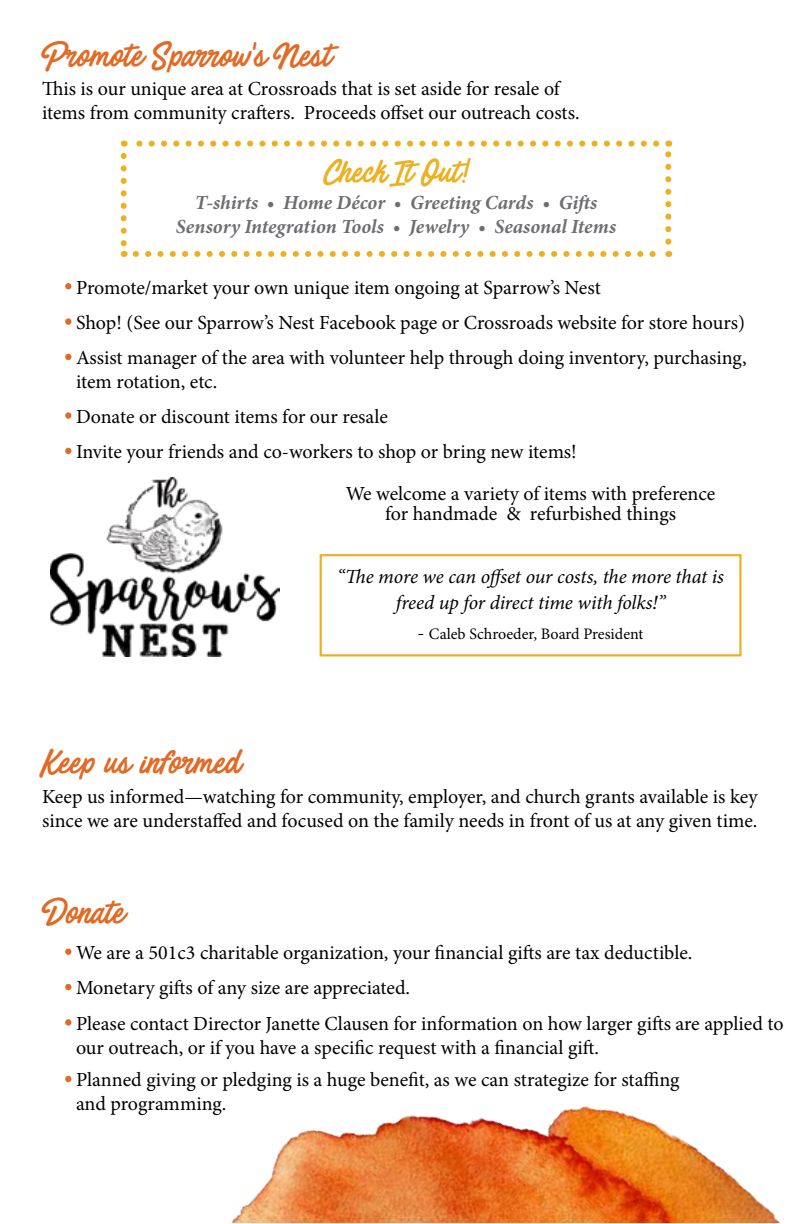
<style>
.page{position:relative;width:792px;height:1224px;background:#fff}
.page>*{position:absolute;margin:0;border:0;box-sizing:border-box;transform-origin:0 0}
.t1{font:32px "Painted Paradise";color:#e26a25}
.t2{font:30.2px "Painted Paradise";color:#ecb020}
.t3{font:20px/24px "Minion Pro";letter-spacing:-.005em;color:#000}
.t4{font:italic 700 20px/24px "Minion Pro";letter-spacing:-.005em;color:#6d6e71;text-align:center}
.t5{font:italic 20px/26px "Minion Pro";letter-spacing:-.01em;color:#000;text-align:center}
.t6{font:16px "Minion Pro";color:#000}
.s1{font-family:"Comic Sans MS"}
.s2{font-family:"Comic Sans MS";font-style:italic}
.s3{font-style:italic;font-size:20px}
</style>
<div class="page">
<img style="left:231px;top:1106px;width:550px;height:117px">
<div style="left:65px;top:318px;width:6px;height:7px;background:#e26a25;border-radius:50%"></div>
<svg style="left:65px;top:354px;width:6px;height:6px"></svg>
<div style="left:65px;top:412px;width:6px;height:7px;background:#e26a25;border-radius:50%"></div>
<svg style="left:65px;top:448px;width:6px;height:6px"></svg>
<svg style="left:65px;top:283px;width:6px;height:6px"></svg>
<svg style="left:65px;top:984px;width:6px;height:6px"></svg>
<div style="left:65px;top:1019px;width:6px;height:7px;background:#e26a25;border-radius:50%"></div>
<svg style="left:65px;top:1076px;width:6px;height:6px"></svg>
<svg style="left:65px;top:949px;width:6px;height:6px"></svg>
<svg style="left:136px;top:251px;width:520px;height:6px"></svg>
<svg style="left:121px;top:156px;width:6px;height:101px"></svg>
<svg style="left:665px;top:141px;width:6px;height:101px"></svg>
<svg style="left:124px;top:141px;width:532px;height:6px"></svg>
<img style="left:50px;top:478px;width:229px;height:178px">
<div style="left:320px;top:554px;width:422px;height:102px;border:2px solid #ecb020"></div>
<h1 class="t1" style="left:42px;top:39px;width:291px">Promote Sparrow<span class="s1">’</span>s Nest</h1>
<p class="t3" style="left:42px;top:76px;width:539px">This is our unique area at Crossroads that is set aside for resale of items from community crafters. Proceeds offset our outreach costs.</p>
<h2 class="t2" style="left:325px;top:157px;width:155px">Check It Out<span class="s2">!</span></h2>
<p class="t4" style="left:176px;top:190px;width:442px">T-shirts • Home Décor • Greeting Cards • Gifts<br>Sensory Integration Tools • Jewelry • Seasonal Items</p>
<p class="t3" style="left:76px;top:275px;width:526px">Promote/market your own unique item ongoing at Sparrow’s Nest</p>
<p class="t3" style="left:76px;top:305px;width:672px;line-height:35.4px">Shop! (See our Sparrow’s Nest Facebook page or Crossroads website for store hours)<br>Assist manager of the area with volunteer help through doing inventory, purchasing,</p>
<p class="t3" style="left:76px;top:364px;width:502px;line-height:35px">item rotation, etc.<br>Donate or discount items for our resale<br>Invite your friends and co-workers to shop or bring new items!</p>
<p class="t3" style="left:346px;top:484px;width:371px;line-height:20px;text-align:center">We welcome a variety of items with preference for handmade &amp; refurbished things</p>
<p class="t5" style="left:337px;top:563px;width:388px">“The more we can offset our costs, the more that is freed up for direct time with folks!”</p>
<p class="t6" style="left:418px;top:623px;width:227px"><span class="s3">-</span> Caleb Schroeder, Board President</p>
<h1 class="t1" style="left:42px;top:746px;width:200px">Keep us informed</h1>
<p class="t3" style="left:42px;top:785px;width:717px">Keep us informed—watching for community, employer, and church grants available is key since we are understaffed and focused on the family needs in front of us at any given time.</p>
<h1 class="t1" style="left:42px;top:897px;width:84px">Donate</h1>
<p class="t3" style="left:76px;top:941px;width:618px">We are a 501c3 charitable organization, your financial gifts are tax deductible.</p>
<p class="t3" style="left:76px;top:970px;width:709px;line-height:35.4px">Monetary gifts of any size are appreciated.<br>Please contact Director Janette Clausen for information on how larger gifts are applied to</p>
<p class="t3" style="left:76px;top:1031px;width:605px;line-height:32.6px">our outreach, or if you have a specific request with a financial gift.<br>Planned giving or pledging is a huge benefit, as we can strategize for staffing</p>
<p class="t3" style="left:76px;top:1092px;width:152px">and programming.</p>
</div>
